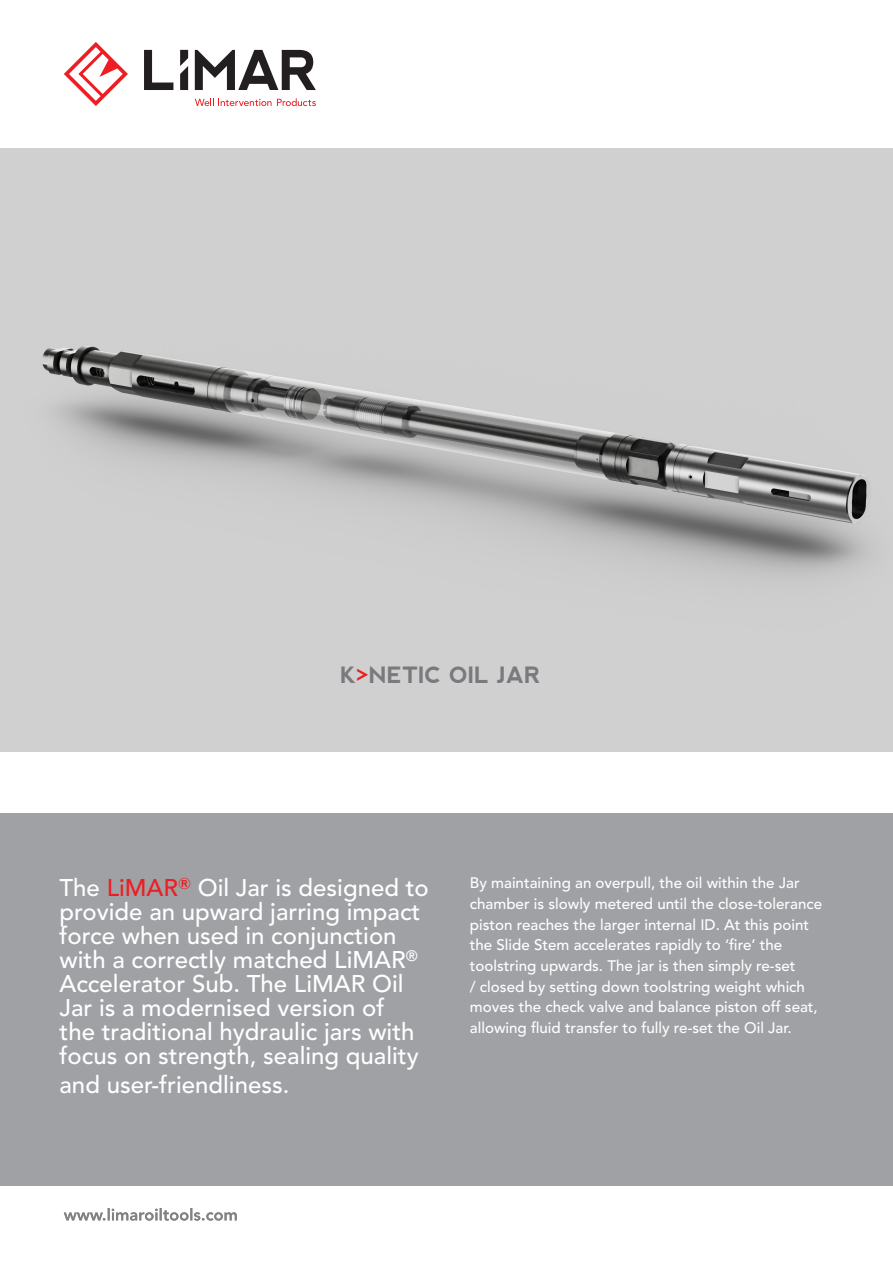
<style>
.page{position:relative;width:893px;height:1263px;background:#fff}
.page>*{position:absolute;margin:0;border:0;box-sizing:border-box;transform-origin:0 0}
.t1{font:500 24px/24px "Avenir LT Std";color:#fff}
.t2{font:700 22.5px "nevis";color:#787a7d}
.t3{font:500 15.15px/20.7px "Avenir LT Std";color:#fff}
.s1{color:#ee1d23}
</style>
<div class="page">
<svg style="left:64px;top:1208px;width:173px;height:12px"></svg>
<div style="left:0;top:813px;width:893px;height:373px;background:#a0a1a5"></div>
<img style="left:0;top:149px;width:893px;height:602px">
<svg style="left:144px;top:50px;width:29px;height:40px"></svg>
<svg style="left:195px;top:50px;width:121px;height:40px"></svg>
<svg style="left:64px;top:42px;width:64px;height:64px"></svg>
<svg style="left:180px;top:50px;width:8px;height:40px"></svg>
<svg style="left:195px;top:98px;width:121px;height:8px"></svg>
<p class="t2" style="left:340px;top:662px;width:201px">K<span class="s1">&gt;</span>NETIC OIL JAR</p>
<p class="t1" style="left:60px;top:877px;width:371px">The <span class="s1">LiMAR</span><sup>®</sup> Oil Jar is designed to provide an upward jarring impact force when used in conjunction with a correctly matched LiMAR<sup>®<br></sup>Accelerator Sub. The LiMAR Oil<br>Jar is a modernised version of<br>the traditional hydraulic jars with focus on strength, sealing quality</p>
<p class="t1" style="left:60px;top:1073px;width:231px">and user-friendliness.</p>
<p class="t3" style="left:470px;top:873px;width:354px">By maintaining an overpull, the oil within the Jar chamber is slowly metered until the close-tolerance piston reaches the larger internal ID. At this point the Slide Stem accelerates rapidly to ‘fire’ the toolstring upwards. The jar is then simply re-set<br>/ closed by setting down toolstring weight which moves the check valve and balance piston off seat, allowing fluid transfer to fully re-set the Oil Jar.</p>
</div>
